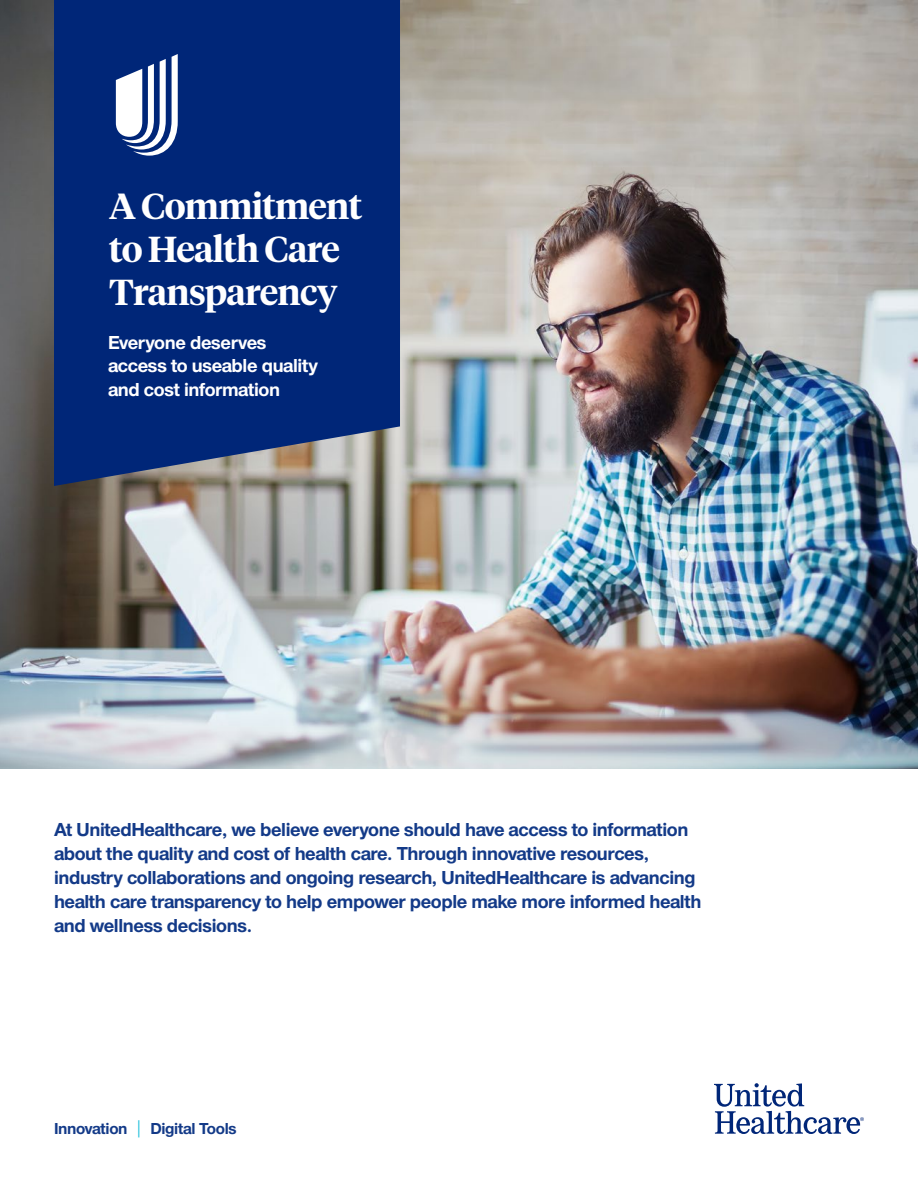
<style>
.page{position:relative;width:918px;height:1188px;background:#fff}
.page>*{position:absolute;margin:0;border:0;box-sizing:border-box;transform-origin:0 0}
.t1{font:600 36px/43.2px "UHC Serif Headline";letter-spacing:-.02em;color:#fff}
.t2{font:700 19.5px/24px "UHC Sans";letter-spacing:-.02em;color:#133a88}
.t3{font:700 19.5px/23.4px "UHC Sans";letter-spacing:-.02em;color:#fff}
.t4{font:700 16.5px "UHC Sans";letter-spacing:-.02em;color:#133a88}
.s1{font-weight:400;font-size:20.7px;color:#22bfdc}
</style>
<div class="page">
<img style="left:0;top:0;width:918px;height:769px">
<div style="left:54px;top:0;width:346px;height:486px;background:#002678"></div>
<svg style="left:116px;top:54px;width:62px;height:102px"></svg>
<svg style="left:714px;top:1083px;width:150px;height:51px"></svg>
<h1 class="t1" style="left:109px;top:183px;width:255px">A Commitment to Health Care<br>Transparency</h1>
<p class="t3" style="left:108px;top:330px;width:211px">Everyone deserves access to useable quality and cost information</p>
<p class="t2" style="left:54px;top:817px;width:649px">At UnitedHealthcare, we believe everyone should have access to information about the quality and cost of health care. Through innovative resources, industry collaborations and ongoing research, UnitedHealthcare is advancing health care transparency to help empower people make more informed health and wellness decisions.</p>
<p class="t4" style="left:54px;top:1117px;width:184px">Innovation <span class="s1">|</span> Digital Tools</p>
</div>
